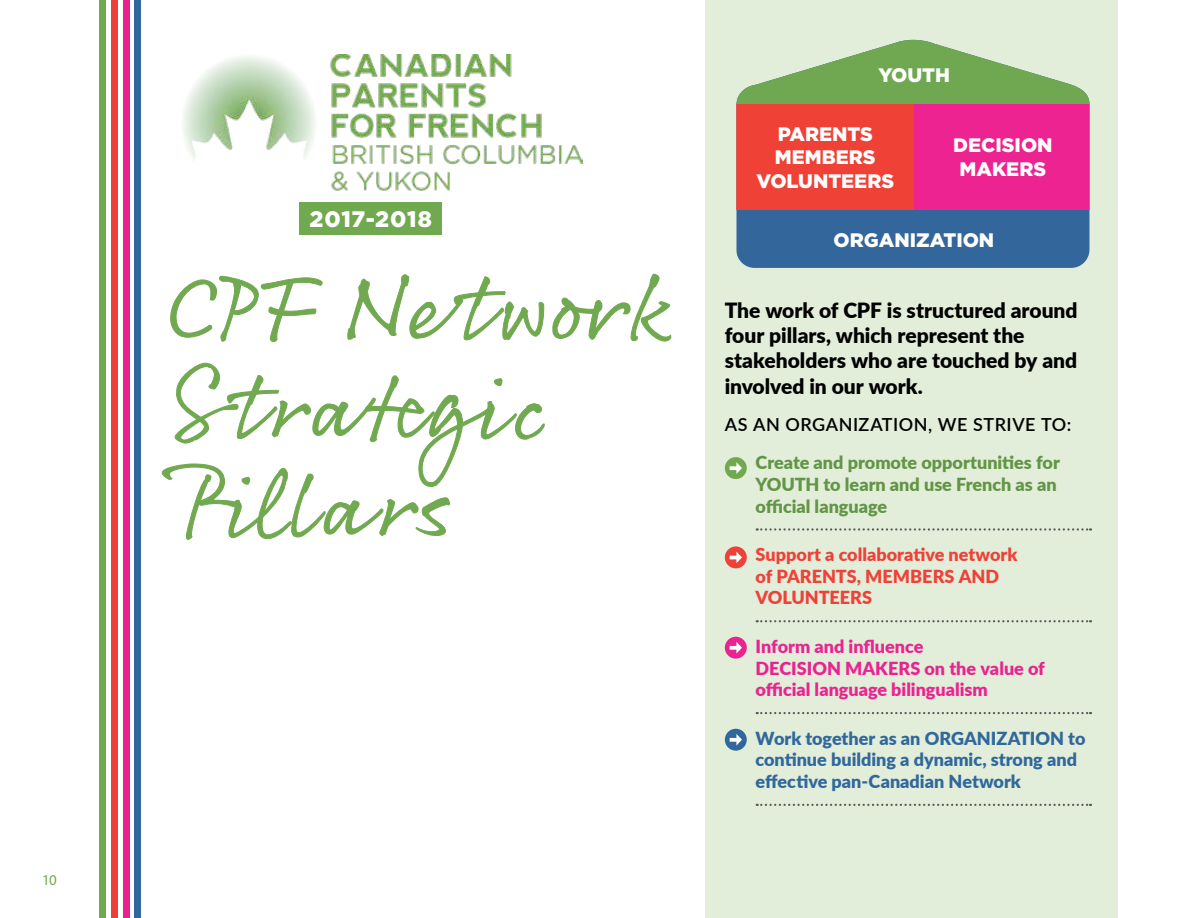
<style>
.page{position:relative;width:1188px;height:918px;background:#fff}
.page>*{position:absolute;margin:0;border:0;box-sizing:border-box;transform-origin:0 0}
.t1{font:93.3px/98.7px "Rollerscript Smooth";letter-spacing:.06em;color:#71a950}
.t2{font:900 22.35px "Gotham";letter-spacing:.04em;color:#fff}
.t3{font:900 21px/25.2px "Lato";color:#000}
.t4{font:900 19.5px/23.4px "Gotham";color:#fff;text-align:center}
.t5{font:900 18px/21.6px "Lato";color:#31689c}
.t6{font:900 18px/21.6px "Lato";color:#629545}
.t7{font:900 18px/21.6px "Lato";color:#ea2390}
.t8{font:900 18px/21.6px "Lato";color:#ef4138}
.t9{font:600 18px "Lato";letter-spacing:.03em;color:#000}
.t10{font:15px "Myriad Pro";color:#71a950}
</style>
<div class="page">
<div style="left:705px;top:0;width:412px;height:918px;background:#e2edda"></div>
<svg style="left:170px;top:276px;width:153px;height:67px"></svg>
<svg style="left:347px;top:274px;width:197px;height:67px"></svg>
<svg style="left:552px;top:273px;width:120px;height:69px"></svg>
<svg style="left:162px;top:363px;width:383px;height:177px"></svg>
<div style="left:99px;top:0;width:7px;height:918px;background:#70a94f"></div>
<div style="left:111px;top:0;width:7px;height:918px;background:#ef3f38"></div>
<div style="left:123px;top:0;width:7px;height:918px;background:#eb2190"></div>
<div style="left:134px;top:0;width:7px;height:918px;background:#32689c"></div>
<div style="left:300px;top:202px;width:142px;height:33px;background:#71a950"></div>
<div style="left:736px;top:238px;width:353px;height:30px;background:#33679b"></div>
<svg style="left:736px;top:40px;width:353px;height:198px;background:#b86875"></svg>
<svg style="left:757px;top:528px;width:334px;height:3px"></svg>
<svg style="left:757px;top:620px;width:334px;height:2px"></svg>
<svg style="left:757px;top:712px;width:334px;height:2px"></svg>
<svg style="left:757px;top:804px;width:334px;height:2px"></svg>
<div style="left:725px;top:457px;width:22px;height:22px;background:#71a950;border-radius:50%"></div>
<svg style="left:730px;top:462px;width:12px;height:12px"></svg>
<div style="left:725px;top:546px;width:22px;height:22px;background:#ef4138;border-radius:50%"></div>
<svg style="left:730px;top:552px;width:12px;height:11px"></svg>
<div style="left:725px;top:637px;width:22px;height:22px;background:#ea2390;border-radius:50%"></div>
<svg style="left:730px;top:642px;width:12px;height:12px"></svg>
<div style="left:725px;top:729px;width:22px;height:22px;background:#31689c;border-radius:50%"></div>
<svg style="left:730px;top:734px;width:12px;height:12px"></svg>
<img style="left:183px;top:54px;width:400px;height:137px">
<p class="t10" style="left:42px;top:871px;width:16px">10</p>
<p class="t2" style="left:310px;top:203px;width:124px">2017-2018</p>
<h1 class="t1" style="left:168px;top:255px;width:508px">CPF Ne twork<br>Strategic<br>Pillars</h1>
<p class="t4" style="left:878px;top:63px;width:73px">YOUTH</p>
<p class="t4" style="left:756px;top:122px;width:139px">PARENTS<br>MEMBERS<br>VOLUNTEERS</p>
<p class="t4" style="left:953px;top:134px;width:101px">DECISION<br>MAKERS</p>
<p class="t4" style="left:834px;top:228px;width:162px">ORGANIZATION</p>
<p class="t3" style="left:725px;top:297px;width:354px">The work of CPF is structured around four pillars, which represent the stakeholders who are touched by and involved in our work.</p>
<p class="t9" style="left:725px;top:411px;width:348px">AS AN ORGANIZATION, WE STRIVE TO:</p>
<p class="t6" style="left:756px;top:451px;width:306px">Create and promote opportunities for<br>YOUTH to learn and use French as an official language</p>
<p class="t8" style="left:756px;top:543px;width:263px">Support a collaborative network of PARENTS, MEMBERS AND<br>VOLUNTEERS</p>
<p class="t7" style="left:756px;top:635px;width:291px">Inform and influence<br>DECISION MAKERS on the value of official language bilingualism</p>
<p class="t5" style="left:756px;top:727px;width:331px">Work together as an ORGANIZATION to continue building a dynamic, strong and effective pan-Canadian Network</p>
</div>
